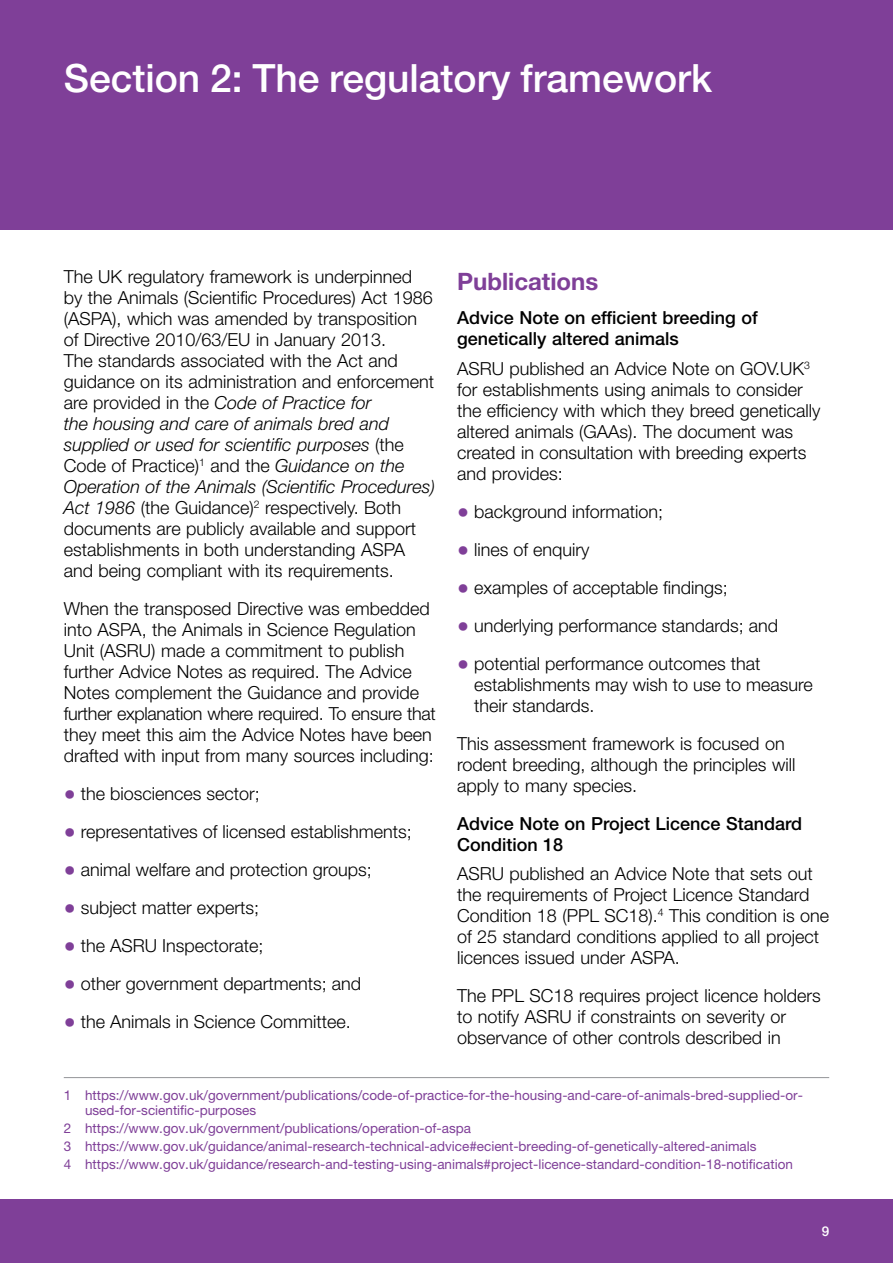
<style>
.page{position:relative;width:893px;height:1263px;background:#fff}
.page>*{position:absolute;margin:0;border:0;box-sizing:border-box;transform-origin:0 0}
.Section_Hdr_26_31_Wh{font:500 39px "Helvetica Neue LT Pro";color:#fff}
.Hdr_A_16_19_BOLD_Pur{font:700 24px "Helvetica Neue LT Pro";color:#7f3f98}
.Body_12_14_Light__5a{font:300 18px/21px "Helvetica Neue LT Pro";color:#000}
.Subhd_B_12_14_MED_bl{font:500 18px/21px "Helvetica Neue LT Pro";color:#000}
.Footnotes_9_10_REG_P{font:13.5px/15px "Helvetica Neue LT Pro";color:#7f3f98}
.t1{font:500 13.5px "Helvetica Neue LT Pro";color:#fff}
.s1{font-style:italic}
.s2{font-weight:700;font-size:24px;color:#7f3f98}
</style>
<div class="page">
<div style="left:0;top:0;width:893px;height:230px;background:#7f3f98"></div>
<div style="left:0;top:1199px;width:893px;height:64px;background:#7f3f98"></div>
<hr style="left:64px;top:1077px;width:765px;height:1px;background:#939598">
<h1 class="Section_Hdr_26_31_Wh" style="left:64px;top:54px;width:650px">Section 2: The regulatory framework</h1>
<p class="Body_12_14_Light__5a" style="left:64px;top:265px;width:373px">The UK regulatory framework is underpinned by the Animals (Scientific Procedures) Act 1986 (ASPA), which was amended by transposition of Directive 2010/63/EU in January 2013.<br>The standards associated with the Act and guidance on its administration and enforcement are provided in the <span class="s1">Code of Practice for<br>the housing and care of animals bred and supplied or used for scientific purposes</span> (the Code of Practice)<sup>1</sup> and the <span class="s1">Guidance on the Operation of the Animals (Scientific Procedures)<br>Act 1986</span> (the Guidance)<sup>2</sup> respectively. Both documents are publicly available and support establishments in both understanding ASPA and being compliant with its requirements.</p>
<p class="Body_12_14_Light__5a" style="left:64px;top:597px;width:374px">When the transposed Directive was embedded into ASPA, the Animals in Science Regulation Unit (ASRU) made a commitment to publish further Advice Notes as required. The Advice Notes complement the Guidance and provide further explanation where required. To ensure that they meet this aim the Advice Notes have been drafted with input from many sources including:</p>
<p class="Body_12_14_Light__5a" style="left:64px;top:782px;width:198px"><span class="s2">•</span> the biosciences sector;</p>
<p class="Body_12_14_Light__5a" style="left:64px;top:820px;width:350px"><span class="s2">•</span> representatives of licensed establishments;</p>
<p class="Body_12_14_Light__5a" style="left:64px;top:858px;width:310px"><span class="s2">•</span> animal welfare and protection groups;</p>
<p class="Body_12_14_Light__5a" style="left:64px;top:896px;width:197px"><span class="s2">•</span> subject matter experts;</p>
<p class="Body_12_14_Light__5a" style="left:64px;top:934px;width:201px"><span class="s2">•</span> the ASRU Inspectorate;</p>
<p class="Body_12_14_Light__5a" style="left:64px;top:972px;width:299px"><span class="s2">•</span> other government departments; and</p>
<p class="Body_12_14_Light__5a" style="left:64px;top:1010px;width:289px"><span class="s2">•</span> the Animals in Science Committee.</p>
<h2 class="Hdr_A_16_19_BOLD_Pur" style="left:457px;top:267px;width:143px">Publications</h2>
<p class="Subhd_B_12_14_MED_bl" style="left:457px;top:307px;width:302px">Advice Note on efficient breeding of genetically altered animals</p>
<p class="Body_12_14_Light__5a" style="left:457px;top:357px;width:365px">ASRU published an Advice Note on GOV.UK<sup>3 </sup>for establishments using animals to consider the efficiency with which they breed genetically altered animals (GAAs). The document was created in consultation with breeding experts and provides:</p>
<p class="Body_12_14_Light__5a" style="left:457px;top:500px;width:208px"><span class="s2">•</span> background information;</p>
<p class="Body_12_14_Light__5a" style="left:457px;top:538px;width:134px"><span class="s2">•</span> lines of enquiry</p>
<p class="Body_12_14_Light__5a" style="left:457px;top:576px;width:272px"><span class="s2">•</span> examples of acceptable findings;</p>
<p class="Body_12_14_Light__5a" style="left:457px;top:614px;width:323px"><span class="s2">•</span> underlying performance standards; and</p>
<p class="Body_12_14_Light__5a" style="left:474px;top:652px;width:340px;text-indent:-17px"><span class="s2">•</span> potential performance outcomes that establishments may wish to use to measure their standards.</p>
<p class="Body_12_14_Light__5a" style="left:457px;top:732px;width:340px">This assessment framework is focused on rodent breeding, although the principles will apply to many species.</p>
<p class="Subhd_B_12_14_MED_bl" style="left:457px;top:812px;width:347px">Advice Note on Project Licence Standard<br>Condition 18</p>
<p class="Body_12_14_Light__5a" style="left:457px;top:863px;width:374px">ASRU published an Advice Note that sets out the requirements of Project Licence Standard Condition 18 (PPL SC18).<sup>4</sup> This condition is one of 25 standard conditions applied to all project licences issued under ASPA.</p>
<p class="Body_12_14_Light__5a" style="left:457px;top:985px;width:365px">The PPL SC18 requires project licence holders to notify ASRU if constraints on severity or observance of other controls described in</p>
<p class="Footnotes_9_10_REG_P" style="left:85px;top:1087px;width:719px;text-indent:-21px">1 https://www.gov.uk/government/publications/code-of-practice-for-the-housing-and-care-of-animals-bred-supplied-or&shy;used-for-scientific-purposes</p>
<p class="Footnotes_9_10_REG_P" style="left:64px;top:1121px;width:409px">2 https://www.gov.uk/government/publications/operation-of-aspa</p>
<p class="Footnotes_9_10_REG_P" style="left:64px;top:1139px;width:694px">3 https://www.gov.uk/guidance/animal-research-technical-advice#ecient-breeding-of-genetically-altered-animals</p>
<p class="Footnotes_9_10_REG_P" style="left:64px;top:1157px;width:731px">4 https://www.gov.uk/guidance/research-and-testing-using-animals#project-licence-standard-condition-18-notification</p>
<p class="t1" style="left:822px;top:1223px;width:9px">9</p>
</div>
